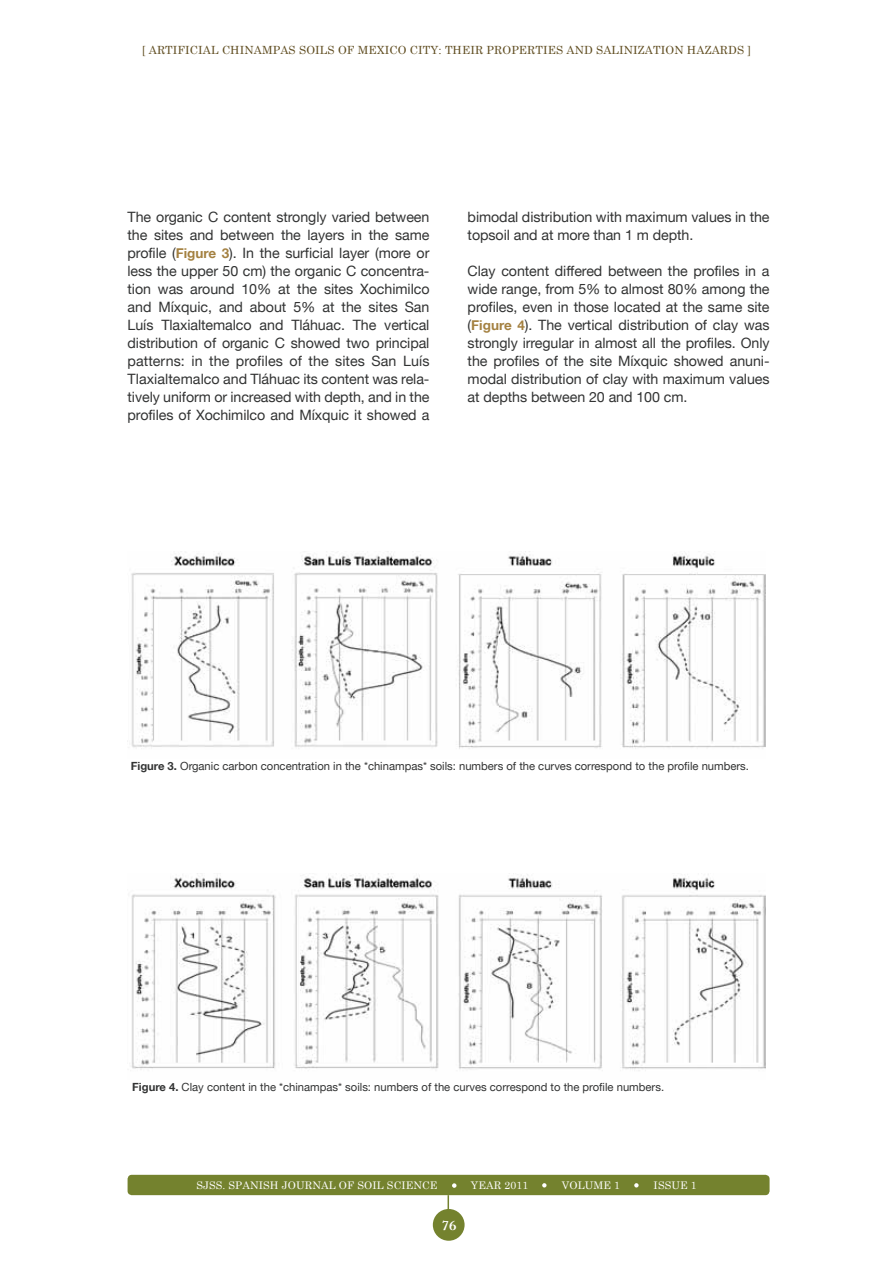
<style>
.page{position:relative;width:893px;height:1263px;background:#fff}
.page>*{position:absolute;margin:0;border:0;box-sizing:border-box;transform-origin:0 0}
.t1{font:300 15px "Caslon";color:#fff}
.t2{font:14.25px/18px "Helvetica Neue";letter-spacing:-.005em;color:#323333;text-align:justify}
.t3{font:11.25px "Helvetica Neue";color:#323333}
.t4{font:11.25px "Century Schoolbook";letter-spacing:.01em;color:#5e4b1e}
.t5{font:10.5px "Century Schoolbook";letter-spacing:.01em;color:#fff}
.s1{font-weight:700;font-size:13.5px;color:#a48141}
.s2{font-weight:700}
</style>
<div class="page">
<svg style="left:448px;top:1195px;width:1px;height:14px"></svg>
<div style="left:433px;top:1209px;width:32px;height:32px;background:#74822e;border-radius:50%"></div>
<div style="left:128px;top:1175px;width:642px;height:20px;background:#74822e;border-radius:4px"></div>
<svg style="left:452px;top:1183px;width:4px;height:5px"></svg>
<svg style="left:542px;top:1183px;width:5px;height:4px"></svg>
<svg style="left:634px;top:1183px;width:5px;height:4px"></svg>
<img style="left:131px;top:551px;width:634px;height:198px">
<img style="left:131px;top:874px;width:634px;height:197px">
<p class="t4" style="left:142px;top:41px;width:122px">[ ARTIFICIAL CHINAMPAS</p>
<p class="t4" style="left:299px;top:41px;width:454px">SOILS OF MEXIC O CITY: TH EIR PROPERTIES AND SALINIZATION HAZARDS ]</p>
<p class="t2" style="left:128px;top:208px;width:303px">The organic C content strongly varied between the sites and between the layers in the same profile (<span class="s1">Figure 3</span>). In the surficial layer (more or less the upper 50 cm) the organic C concentra&shy;tion was around 10% at the sites Xochimilco and Míxquic, and about 5% at the sites San Luís Tlaxialtemalco and Tláhuac. The vertical distribution of organic C showed two principal patterns: in the profiles of the sites San Luís Tlaxialtemalco and Tláhuac its content was rela&shy;tively uniform or increased with depth, and in the profiles of Xochimilco and Míxquic it showed a</p>
<p class="t2" style="left:468px;top:208px;width:303px">bimodal distribution with maximum values in the topsoil and at more than 1 m depth.</p>
<p class="t2" style="left:468px;top:262px;width:303px">Clay content differed between the profiles in a wide range, from 5% to almost 80% among the profiles, even in those located at the same site (<span class="s1">Figure 4</span>). The vertical distribution of clay was strongly irregular in almost all the profiles. Only the profiles of the site Míxquic showed anuni&shy;modal distribution of clay with maximum values at depths between 20 and 100 cm.</p>
<p class="t3" style="left:131px;top:759px;width:620px"><span class="s2">Figure 3.</span> Organic carbon concentration in the *chinampas* soils: numbers of the curves correspond to the profile numbers.</p>
<p class="t3" style="left:132px;top:1080px;width:533px"><span class="s2">Figure 4.</span> Clay content in the *chinampas* soils: numbers of the curves correspond to the profile numbers.</p>
<p class="t5" style="left:196px;top:1176px;width:243px">SJSS. SPANISH JOURNAL OF SOIL SCIENCE</p>
<p class="t5" style="left:471px;top:1176px;width:59px">YEAR 2011</p>
<p class="t5" style="left:562px;top:1176px;width:17px">VOLU</p>
<p class="t5" style="left:593px;top:1176px;width:28px">ME 1</p>
<p class="t5" style="left:654px;top:1176px;width:45px">ISSUE 1</p>
<p class="t1" style="left:442px;top:1219px;width:16px">76</p>
</div>
